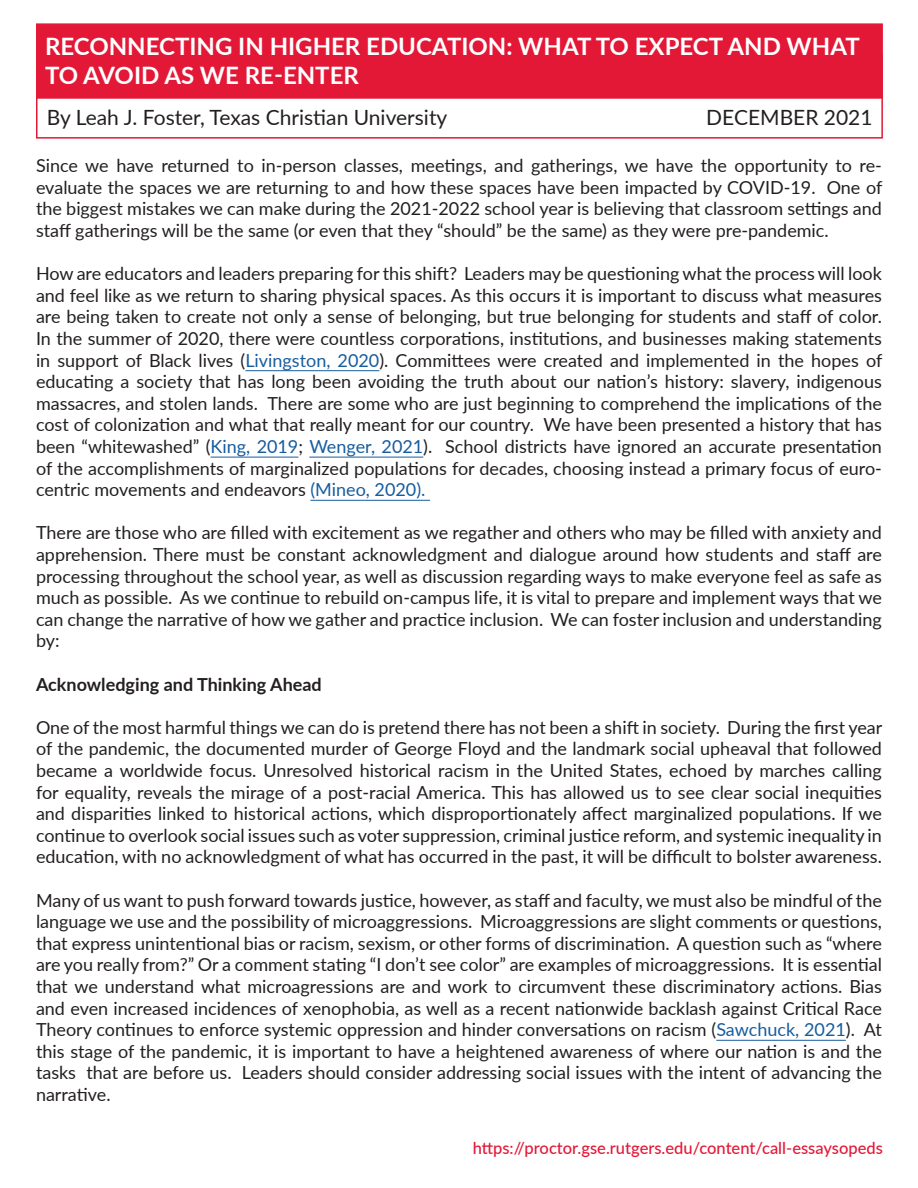
<style>
.page{position:relative;width:918px;height:1188px;background:#fff}
.page>*{position:absolute;margin:0;border:0;box-sizing:border-box;transform-origin:0 0}
.t1{font:700 24px/28.8px "Lato";color:#fff}
.t2{font:21px "Lato";color:#231f20}
.t3{font:18px/21.6px "Lato";color:#231f20;text-align:justify}
.t4{font:700 18px "Lato";color:#231f20}
.t5{font:500 16.5px "Lato";color:#e31837}
.s1{color:#175d9e}
</style>
<div class="page">
<div style="left:36px;top:54px;width:847px;height:85px;background:#fff;border:2px solid #e31837"></div>
<hr style="left:245px;top:370px;width:134px;height:1px;background:#175d9e">
<hr style="left:211px;top:457px;width:87px;height:1px;background:#175d9e">
<hr style="left:309px;top:457px;width:114px;height:1px;background:#175d9e">
<hr style="left:310px;top:500px;width:120px;height:1px;background:#175d9e">
<hr style="left:716px;top:1040px;width:130px;height:1px;background:#175d9e">
<div style="left:36px;top:23px;width:847px;height:76px;background:#e31837;border:2px solid #e31837"></div>
<p class="t1" style="left:45px;top:31px;width:816px">RECONNECTING IN HIGHER EDUCATION: WHAT TO EXPECT AND WHAT<br>TO AVOID AS WE RE-ENTER</p>
<p class="t2" style="left:47px;top:102px;width:402px">By Leah J. Foster, Texas Christian University</p>
<p class="t2" style="left:706px;top:102px;width:168px">DECEMBER 2021</p>
<p class="t3" style="left:36px;top:154px;width:848px">Since we have returned to in-person classes, meetings, and gatherings, we have the opportunity to re&shy;evaluate the spaces we are returning to and how these spaces have been impacted by COVID-19. One of the biggest mistakes we can make during the 2021-2022 school year is believing that classroom settings and staff gatherings will be the same (or even that they “should” be the same) as they were pre-pandemic.</p>
<p class="t3" style="left:36px;top:262px;width:848px">How are educators and leaders preparing for this shift? Leaders may be questioning what the process will look and feel like as we return to sharing physical spaces. As this occurs it is important to discuss what measures are being taken to create not only a sense of belonging, but true belonging for students and staff of color.<br>In the summer of 2020, there were countless corporations, institutions, and businesses making statements in support of Black lives (<span class="s1">Livingston, 2020</span>). Committees were created and implemented in the hopes of educating a society that has long been avoiding the truth about our nation’s history: slavery, indigenous massacres, and stolen lands. There are some who are just beginning to comprehend the implications of the cost of colonization and what that really meant for our country. We have been presented a history that has been “whitewashed” (<span class="s1">King, 2019</span>; <span class="s1">Wenger, 2021</span>). School districts have ignored an accurate presentation of the accomplishments of marginalized populations for decades, choosing instead a primary focus of euro&shy;centric movements and endeavors <span class="s1">(Mineo, 2020).</span></p>
<p class="t3" style="left:36px;top:521px;width:848px">There are those who are filled with excitement as we regather and others who may be filled with anxiety and apprehension. There must be constant acknowledgment and dialogue around how students and staff are processing throughout the school year, as well as discussion regarding ways to make everyone feel as safe as much as possible. As we continue to rebuild on-campus life, it is vital to prepare and implement ways that we can change the narrative of how we gather and practice inclusion. We can foster inclusion and understanding by:</p>
<p class="t4" style="left:36px;top:671px;width:287px">Acknowledging and Thinking Ahead</p>
<p class="t3" style="left:36px;top:716px;width:848px">One of the most harmful things we can do is pretend there has not been a shift in society. During the first year of the pandemic, the documented murder of George Floyd and the landmark social upheaval that followed became a worldwide focus. Unresolved historical racism in the United States, echoed by marches calling for equality, reveals the mirage of a post-racial America. This has allowed us to see clear social inequities and disparities linked to historical actions, which disproportionately affect marginalized populations. If we continue to overlook social issues such as voter suppression, criminal justice reform, and systemic inequality in education, with no acknowledgment of what has occurred in the past, it will be difficult to bolster awareness.</p>
<p class="t3" style="left:36px;top:888px;width:848px">Many of us want to push forward towards justice, however, as staff and faculty, we must also be mindful of the language we use and the possibility of microaggressions. Microaggressions are slight comments or questions, that express unintentional bias or racism, sexism, or other forms of discrimination. A question such as “where are you really from?” Or a comment stating “I don’t see color” are examples of microaggressions. It is essential that we understand what microagressions are and work to circumvent these discriminatory actions. Bias and even increased incidences of xenophobia, as well as a recent nationwide backlash against Critical Race Theory continues to enforce systemic oppression and hinder conversations on racism (<span class="s1">Sawchuck, 2021</span>). At this stage of the pandemic, it is important to have a heightened awareness of where our nation is and the tasks that are before us. Leaders should consider addressing social issues with the intent of advancing the narrative.</p>
<p class="t5" style="left:473px;top:1137px;width:412px">https://proctor.gse.rutgers.edu/content/call-essaysopeds</p>
</div>
